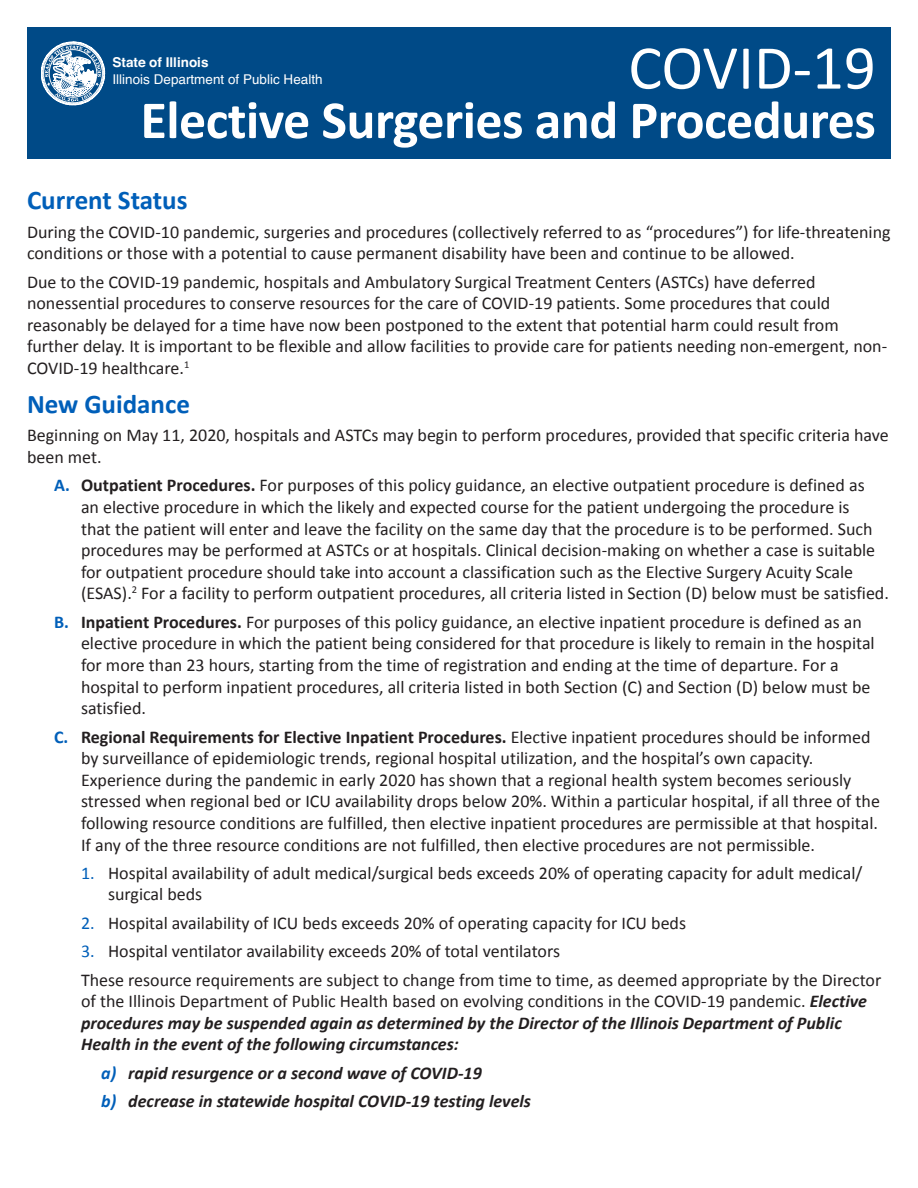
<style>
.page{position:relative;width:918px;height:1188px;background:#fff}
.page>*{position:absolute;margin:0;border:0;box-sizing:border-box;transform-origin:0 0}
.t1{font:63px "Calibri";color:#fff}
.t2{font:700 54px "Calibri";letter-spacing:-.01em;color:#fff}
.t3{font:700 27px "Calibri";color:#005fb9}
.t4{font:18px/21.6px "Calibri";color:#231f20}
.t5{font:italic 700 18px "Calibri";color:#231f20}
.t6{font:13.5px/16.2px "Helvetica";color:#fff}
.s1{font-weight:700}
.s2{font-weight:700;color:#005fb9}
.s3{color:#005fb9}
.s4{font-weight:700;font-style:italic}
</style>
<div class="page">
<div style="left:27px;top:27px;width:864px;height:132px;background:#004a87"></div>
<svg style="left:41px;top:42px;width:64px;height:63px"></svg>
<p class="t1" style="left:628px;top:28px;width:249px">COVID-19</p>
<p class="t2" style="left:141px;top:86px;width:737px">Elective Surgeries and Procedures</p>
<p class="t6" style="left:113px;top:55px;width:212px"><span class="s1">State of Illinois<br></span>Illinois Department of Public Health</p>
<p class="t3" style="left:27px;top:183px;width:162px">Current Status</p>
<p class="t4" style="left:27px;top:221px;width:865px">During the COVID-10 pandemic, surgeries and procedures (collectively referred to as “procedures”) for life-threatening conditions or those with a potential to cause permanent disability have been and continue to be allowed.</p>
<p class="t4" style="left:27px;top:271px;width:862px">Due to the COVID-19 pandemic, hospitals and Ambulatory Surgical Treatment Centers (ASTCs) have deferred nonessential procedures to conserve resources for the care of COVID-19 patients. Some procedures that could reasonably be delayed for a time have now been postponed to the extent that potential harm could result from further delay. It is important to be flexible and allow facilities to provide care for patients needing non-emergent, non-COVID-19 healthcare.<sup>1</sup></p>
<p class="t3" style="left:27px;top:387px;width:165px">New Guidance</p>
<p class="t4" style="left:27px;top:425px;width:863px">Beginning on May 11, 2020, hospitals and ASTCs may begin to perform procedures, provided that specific criteria have been met.</p>
<p class="t4" style="left:81px;top:475px;width:809px;text-indent:-27px"><span class="s2">A.</span> <span class="s1">Outpatient Procedures.</span> For purposes of this policy guidance, an elective outpatient procedure is defined as<br>an elective procedure in which the likely and expected course for the patient undergoing the procedure is<br>that the patient will enter and leave the facility on the same day that the procedure is to be performed. Such procedures may be performed at ASTCs or at hospitals. Clinical decision-making on whether a case is suitable for outpatient procedure should take into account a classification such as the Elective Surgery Acuity Scale (ESAS).<sup>2</sup> For a facility to perform outpatient procedures, all criteria listed in Section (D) below must be satisfied.</p>
<p class="t4" style="left:81px;top:611px;width:795px;text-indent:-27px"><span class="s2">B.</span> <span class="s1">Inpatient Procedures.</span> For purposes of this policy guidance, an elective inpatient procedure is defined as an elective procedure in which the patient being considered for that procedure is likely to remain in the hospital for more than 23 hours, starting from the time of registration and ending at the time of departure. For a hospital to perform inpatient procedures, all criteria listed in both Section (C) and Section (D) below must be satisfied.</p>
<p class="t4" style="left:81px;top:726px;width:800px;text-indent:-27px"><span class="s2">C.</span> <span class="s1">Regional Requirements for Elective Inpatient Procedures.</span> Elective inpatient procedures should be informed by surveillance of epidemiologic trends, regional hospital utilization, and the hospital’s own capacity.<br>Experience during the pandemic in early 2020 has shown that a regional health system becomes seriously stressed when regional bed or ICU availability drops below 20%. Within a particular hospital, if all three of the following resource conditions are fulfilled, then elective inpatient procedures are permissible at that hospital.<br>If any of the three resource conditions are not fulfilled, then elective procedures are not permissible.</p>
<p class="t4" style="left:108px;top:862px;width:756px;text-indent:-27px"><span class="s3">1.</span> Hospital availability of adult medical/surgical beds exceeds 20% of operating capacity for adult medical/ surgical beds</p>
<p class="t4" style="left:81px;top:912px;width:607px"><span class="s3">2.</span> Hospital availability of ICU beds exceeds 20% of operating capacity for ICU beds</p>
<p class="t4" style="left:81px;top:940px;width:481px"><span class="s3">3.</span> Hospital ventilator availability exceeds 20% of total ventilators</p>
<p class="t4" style="left:81px;top:969px;width:802px">These resource requirements are subject to change from time to time, as deemed appropriate by the Director of the Illinois Department of Public Health based on evolving conditions in the COVID-19 pandemic. <span class="s4">Elective procedures may be suspended again as determined by the Director of the Illinois Department of Public Health in the event of the following circumstances:</span></p>
<p class="t5" style="left:101px;top:1061px;width:382px"><span class="s3">a)</span> rapid resurgence or a second wave of COVID-19</p>
<p class="t5" style="left:101px;top:1090px;width:431px"><span class="s3">b)</span> decrease in statewide hospital COVID-19 testing levels</p>
</div>
